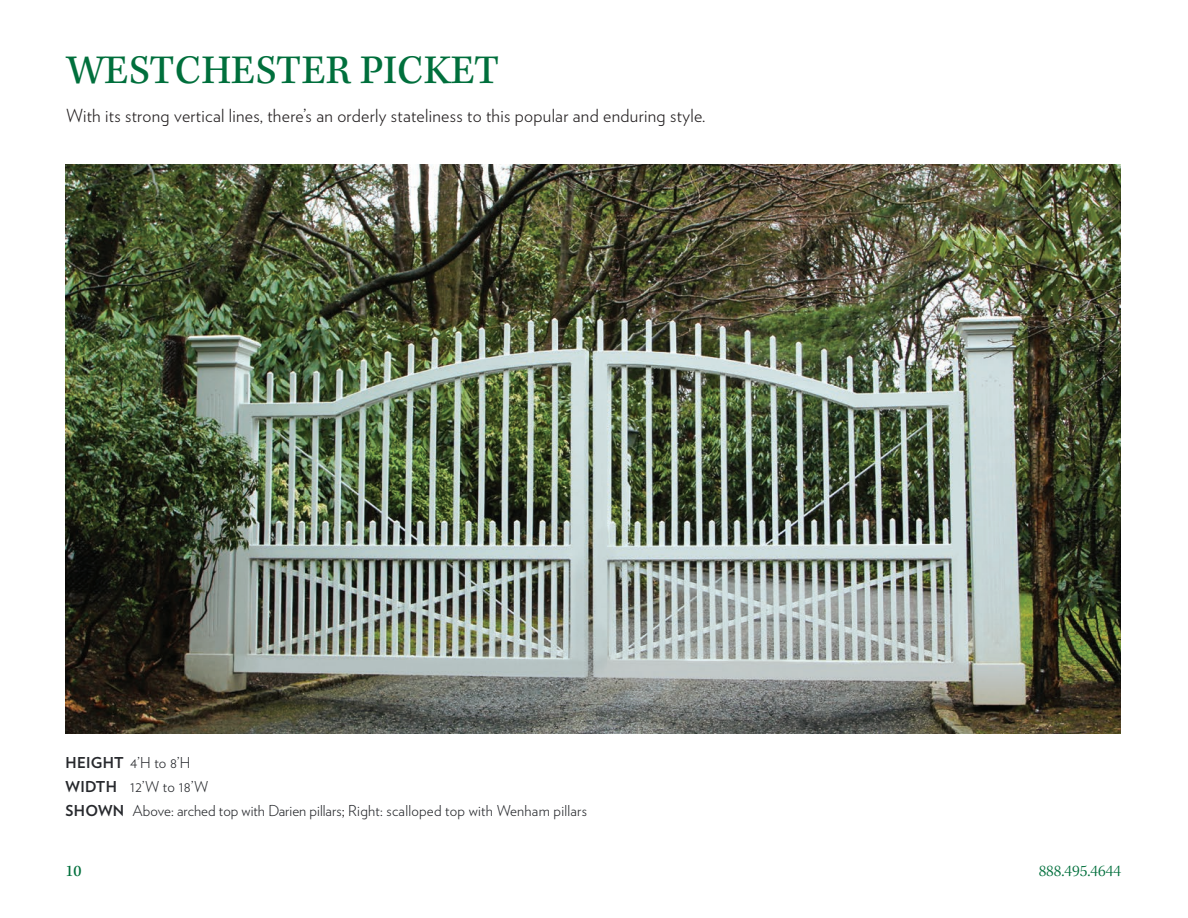
<style>
.page{position:relative;width:1188px;height:918px;background:#fff}
.page>*{position:absolute;margin:0;border:0;box-sizing:border-box;transform-origin:0 0}
.t1{font:42px "Kepler Std Capt";color:#006f3c}
.t2{font:300 18px "Verlag";letter-spacing:.015em;color:#231f20}
.t3{font:300 16.5px "Kepler Std";color:#006f3c}
.t4{font:16.5px "Kepler Std Capt";color:#006f3c}
.t5{font:300 15px "Verlag";letter-spacing:.015em;color:#27292d}
.s1{font-weight:700}
.s2{font-size:16.5px;color:#231f20}
</style>
<div class="page">
<img style="left:66px;top:165px;width:1054px;height:569px">
<p class="t1" style="left:66px;top:46px;width:435px">WESTCHESTER PICKET</p>
<p class="t2" style="left:66px;top:103px;width:641px">With its strong vertical lines, there’s an orderly stateliness to this popular and enduring style.</p>
<p class="t5" style="left:66px;top:752px;width:126px"><span class="s1">HEIGHT</span> 4’H to 8’H</p>
<p class="t5" style="left:66px;top:776px;width:144px"><span class="s1">WIDTH</span> 12’W to 18’W</p>
<p class="t5" style="left:66px;top:800px;width:523px"><span class="s1">SHOWN</span> Above: arched top with Darien pillars<span class="s2">;</span> Right: scalloped top with Wenham pillars</p>
<p class="t4" style="left:66px;top:861px;width:18px">10</p>
<p class="t3" style="left:1039px;top:861px;width:84px">888.495.4644</p>
</div>
